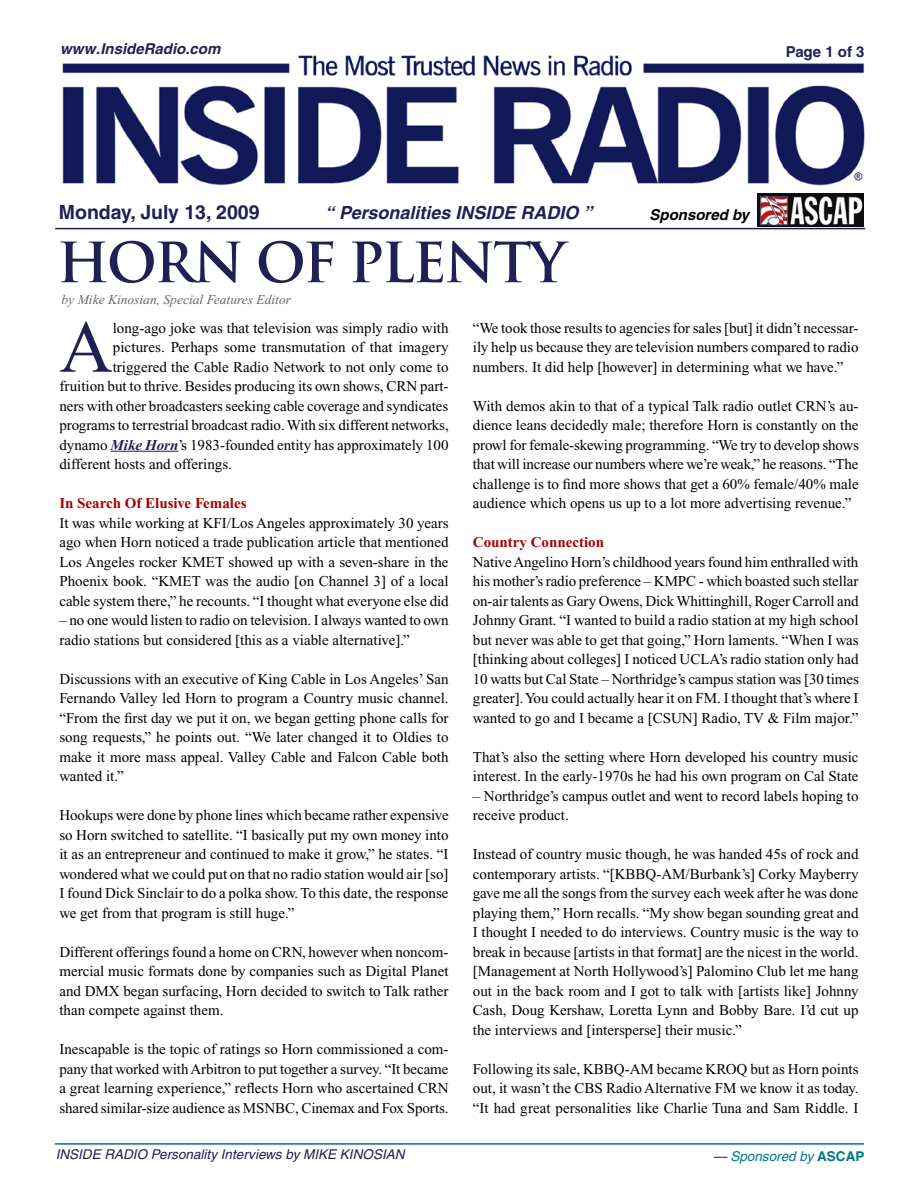
<style>
.page{position:relative;width:918px;height:1188px;background:#fff}
.page>*{position:absolute;margin:0;border:0;box-sizing:border-box;transform-origin:0 0}
.Kinosian{font:73.95px "Times New Roman";color:#212055}
.Kinosian_Header{font:700 54px "Trajan Pro";letter-spacing:-.04em;color:#212055}
.t1{font:700 19.5px "Helvetica";color:#212055}
.t2{font:italic 700 18px "Helvetica";color:#212055}
.Kinosian-2{font:15px/19.5px "Times New Roman";color:#000;text-align:justify}
.Kinosian-3{font:700 15px "Times New Roman";color:#a60000}
.t3{font:italic 700 15px "Helvetica";color:#212055}
.t4{font:italic 700 15px "Helvetica";color:#000}
.t5{font:700 15px "Helvetica";letter-spacing:-.005em;color:#212055}
.t6{font:italic 13.5px "Helvetica";color:#212055}
.t7{font:italic 13.5px "Times New Roman";color:#636466}
.t8{font:italic 13.5px "Helvetica";color:#078}
.s1{font-weight:700;font-style:italic;color:#212055}
.s2{color:#212055}
.s3{font-weight:700;font-style:normal}
</style>
<div class="page">
<hr style="left:55px;top:1143px;width:809px;height:2px;background:#078">
<img style="left:62px;top:55px;width:803px;height:131px">
<hr style="left:55px;top:228px;width:810px;height:1px;background:#212055">
<hr style="left:111px;top:451px;width:67px;height:1px;background:#212055">
<img style="left:758px;top:193px;width:105px;height:33px">
<p class="t3" style="left:60px;top:39px;width:162px">www.InsideRadio.com</p>
<p class="t5" style="left:786px;top:42px;width:80px">Page 1 of 3</p>
<p class="t1" style="left:59px;top:200px;width:202px">Monday, July 13, 2009</p>
<p class="t2" style="left:325px;top:201px;width:269px">“ Personalities INSIDE RADIO ”</p>
<p class="Kinosian_Header" style="left:57px;top:229px;width:510px">HORN OF PLENTY</p>
<p class="t7" style="left:62px;top:292px;width:231px">by Mike Kinosian, Special Features Editor</p>
<p class="t4" style="left:650px;top:206px;width:101px">Sponsored by</p>
<p class="Kinosian" style="left:59px;top:307px;width:55px">A</p>
<p class="Kinosian-2" style="left:113px;top:318px;width:337px">long-ago joke was that television was simply radio with</p>
<p class="Kinosian-2" style="left:113px;top:338px;width:337px">pictures. Perhaps some transmutation of that imagery</p>
<p class="Kinosian-2" style="left:113px;top:357px;width:337px">triggered the Cable Radio Network to not only come to</p>
<p class="Kinosian-2" style="left:59px;top:377px;width:391px">fruition but to thrive. Besides producing its own shows, CRN part-</p>
<p class="Kinosian-2" style="left:59px;top:396px;width:390px">ners with other broadcasters seeking cable coverage and syndicates</p>
<p class="Kinosian-2" style="left:59px;top:416px;width:391px">programs to terrestrial broadcast radio. With six different networks,</p>
<p class="Kinosian-2" style="left:59px;top:435px;width:391px">dynamo <span class="s1">Mike Horn</span>’s 1983-founded entity has approximately 100</p>
<p class="Kinosian-2" style="left:59px;top:455px;width:174px">different hosts and offerings.</p>
<p class="Kinosian-3" style="left:59px;top:495px;width:189px">In Search Of Elusive Females</p>
<p class="Kinosian-2" style="left:59px;top:513px;width:391px">It was while working at KFI/Los Angeles approximately 30 years ago when Horn noticed a trade publication article that mentioned Los Angeles rocker KMET showed up with a seven-share in the Phoenix book. “KMET was the audio [on Channel 3] of a local cable system there,” he recounts. “I thought what everyone else did</p>
<p class="Kinosian-2" style="left:59px;top:611px;width:391px">– no one would listen to radio on television. I always wanted to own radio stations but considered [this as a viable alternative].”</p>
<p class="Kinosian-2" style="left:59px;top:669px;width:391px">Discussions with an executive of King Cable in Los Angeles’ San Fernando Valley led Horn to program a Country music channel. “From the first day we put it on, we began getting phone calls for song requests,” he points out. “We later changed it to Oldies to make it more mass appeal. Valley Cable and Falcon Cable both wanted it.”</p>
<p class="Kinosian-2" style="left:59px;top:806px;width:391px">Hookups were done by phone lines which became rather expensive so Horn switched to satellite. “I basically put my own money into it as an entrepreneur and continued to make it grow,” he states. “I wondered what we could put on that no radio station would air [so] I found Dick Sinclair to do a polka show. To this date, the response we get from that program is still huge.”</p>
<p class="Kinosian-2" style="left:59px;top:942px;width:391px">Different offerings found a home on CRN, however when noncom&shy;mercial music formats done by companies such as Digital Planet and DMX began surfacing, Horn decided to switch to Talk rather than compete against them.</p>
<p class="Kinosian-2" style="left:59px;top:1040px;width:391px">Inescapable is the topic of ratings so Horn commissioned a com&shy;pany that worked with Arbitron to put together a survey. “It became a great learning experience,” reflects Horn who ascertained CRN shared similar-size audience as MSNBC, Cinemax and Fox Sports.</p>
<p class="Kinosian-2" style="left:473px;top:318px;width:387px">“We took those results to agencies for sales [but] it didn’t necessar&shy;ily help us because they are television numbers compared to radio numbers. It did help [however] in determining what we have.”</p>
<p class="Kinosian-2" style="left:473px;top:396px;width:388px">With demos akin to that of a typical Talk radio outlet CRN’s au&shy;dience leans decidedly male; therefore Horn is constantly on the prowl for female-skewing programming. “We try to develop shows that will increase our numbers where we’re weak,” he reasons. “The challenge is to find more shows that get a 60% female/40% male audience which opens us up to a lot more advertising revenue.”</p>
<p class="Kinosian-3" style="left:473px;top:534px;width:133px">Country Connection</p>
<p class="Kinosian-2" style="left:473px;top:552px;width:387px">Native Angelino Horn’s childhood years found him enthralled with his mother’s radio preference – KMPC - which boasted such stellar on-air talents as Gary Owens, Dick Whittinghill, Roger Carroll and Johnny Grant. “I wanted to build a radio station at my high school but never was able to get that going,” Horn laments. “When I was [thinking about colleges] I noticed UCLA’s radio station only had 10 watts but Cal State – Northridge’s campus station was [30 times greater]. You could actually hear it on FM. I thought that’s where I wanted to go and I became a [CSUN] Radio, TV &amp; Film major.”</p>
<p class="Kinosian-2" style="left:473px;top:747px;width:387px">That’s also the setting where Horn developed his country music interest. In the early-1970s he had his own program on Cal State</p>
<p class="Kinosian-2" style="left:473px;top:786px;width:387px">– Northridge’s campus outlet and went to record labels hoping to receive product.</p>
<p class="Kinosian-2" style="left:473px;top:845px;width:387px">Instead of country music though, he was handed 45s of rock and contemporary artists. “[KBBQ-AM/Burbank’s] Corky Mayberry gave me all the songs from the survey each week after he was done playing them,” Horn recalls. “My show began sounding great and I thought I needed to do interviews. Country music is the way to break in because [artists in that format] are the nicest in the world. [Management at North Hollywood’s] Palomino Club let me hang out in the back room and I got to talk with [artists like] Johnny Cash, Doug Kershaw, Loretta Lynn and Bobby Bare. I’d cut up the interviews and [intersperse] their music.”</p>
<p class="Kinosian-2" style="left:473px;top:1059px;width:387px">Following its sale, KBBQ-AM became KROQ but as Horn points out, it wasn’t the CBS Radio Alternative FM we know it as today. “It had great personalities like Charlie Tuna and Sam Riddle. I</p>
<p class="t6" style="left:56px;top:1146px;width:350px">INSIDE RADIO Personality Interviews by MIKE KINOSIAN</p>
<p class="t8" style="left:713px;top:1149px;width:153px"><span class="s2">—</span> Sponsored by <span class="s3">ASCAP</span></p>
</div>
